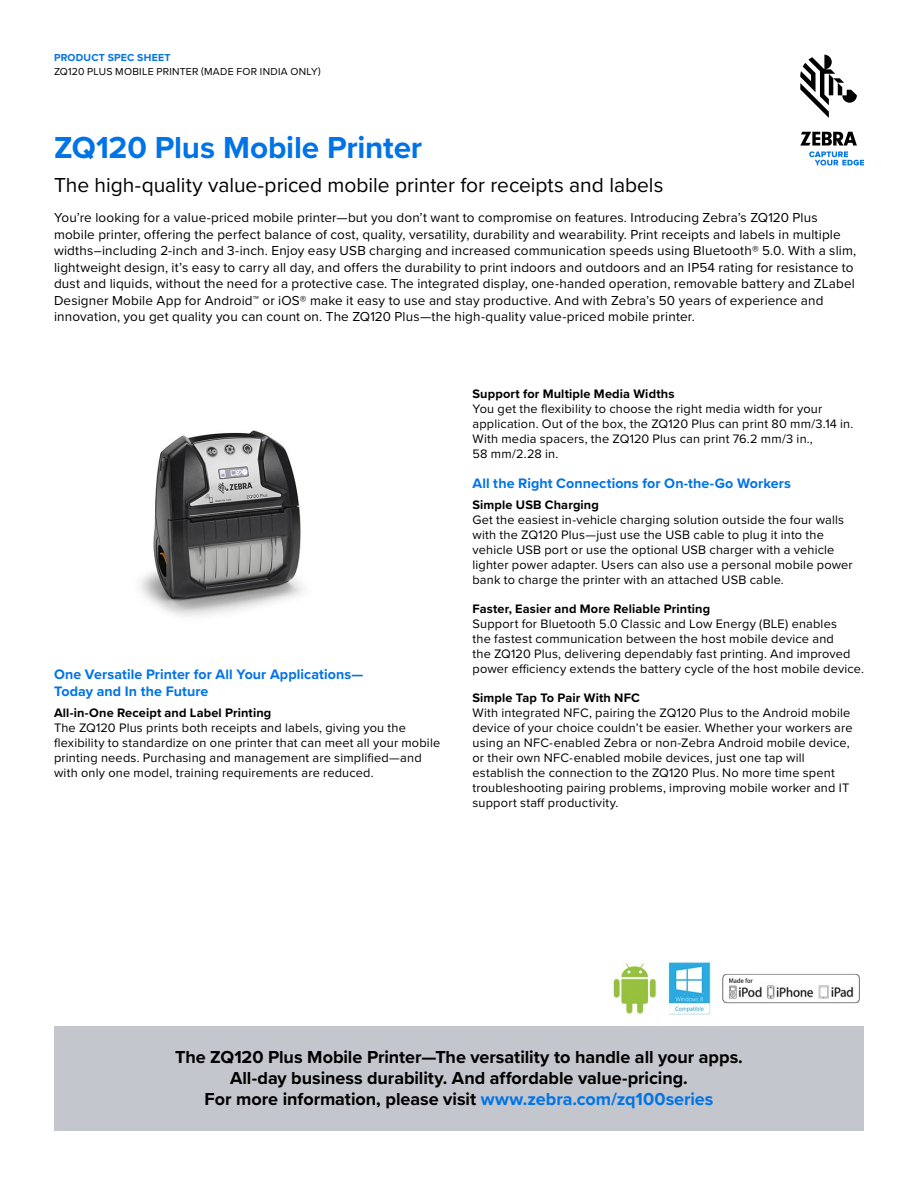
<style>
.page{position:relative;width:918px;height:1188px;background:#fff}
.page>*{position:absolute;margin:0;border:0;box-sizing:border-box;transform-origin:0 0}
.t1{font:700 31.5px "Proxima Nova";letter-spacing:-.01em;color:#0073e6}
.t2{font:21px "Proxima Nova";color:#000}
.t3{font:700 18px/21px "Proxima Nova";letter-spacing:-.005em;color:#000;text-align:center}
.t4{font:700 14.25px/17.2px "Proxima Nova";letter-spacing:.005em;color:#0073e6}
.t5{font:13.5px/16.5px "Proxima Nova";letter-spacing:.01em;color:#000}
.t6{font:12.75px/15px "Proxima Nova";letter-spacing:.015em;color:#000}
.t7{font:700 12.75px "Proxima Nova";letter-spacing:.01em;color:#000}
.t8{font:10.5px "Proxima Nova";letter-spacing:.025em;color:#000}
.t9{font:700 10.5px "Proxima Nova";letter-spacing:.02em;color:#0073e6}
.s1{color:#0073e6}
</style>
<div class="page">
<div style="left:54px;top:1026px;width:810px;height:105px;background:#c3c6cc"></div>
<img style="left:140px;top:430px;width:163px;height:187px">
<img style="left:613px;top:962px;width:247px;height:53px">
<svg style="left:800px;top:55px;width:57px;height:63px"></svg>
<svg style="left:800px;top:132px;width:64px;height:33px"></svg>
<p class="t9" style="left:54px;top:50px;width:118px">PRODUCT SPEC SHEET</p>
<p class="t8" style="left:54px;top:64px;width:268px">ZQ120 PLUS MOBILE PRINTER (MADE FOR INDIA ONLY)</p>
<h1 class="t1" style="left:54px;top:124px;width:370px">ZQ120 Plus Mobile Printer</h1>
<h2 class="t2" style="left:54px;top:170px;width:611px">The high-quality value-priced mobile printer for receipts and labels</h2>
<p class="t5" style="left:54px;top:209px;width:804px">You’re looking for a value-priced mobile printer—but you don’t want to compromise on features. Introducing Zebra’s ZQ120 Plus mobile printer, offering the perfect balance of cost, quality, versatility, durability and wearability. Print receipts and labels in multiple widths–including 2-inch and 3-inch. Enjoy easy USB charging and increased communication speeds using Bluetooth® 5.0. With a slim, lightweight design, it’s easy to carry all day, and offers the durability to print indoors and outdoors and an IP54 rating for resistance to dust and liquids, without the need for a protective case. The integrated display, one-handed operation, removable battery and ZLabel Designer Mobile App for Android™ or iOS® make it easy to use and stay productive. And with Zebra’s 50 years of experience and innovation, you get quality you can count on. The ZQ120 Plus—the high-quality value-priced mobile printer.</p>
<p class="t4" style="left:54px;top:665px;width:311px">One Versatile Printer for All Your Applications—<br>Today and In the Future</p>
<p class="t7" style="left:54px;top:703px;width:219px">All-in-One Receipt and Label Printing</p>
<p class="t6" style="left:54px;top:719px;width:388px">The ZQ120 Plus prints both receipts and labels, giving you the flexibility to standardize on one printer that can meet all your mobile printing needs. Purchasing and management are simplified—and with only one model, training requirements are reduced.</p>
<p class="t7" style="left:472px;top:384px;width:204px">Support for Multiple Media Widths</p>
<p class="t6" style="left:472px;top:400px;width:383px">You get the flexibility to choose the right media width for your application. Out of the box, the ZQ120 Plus can print 80 mm/3.14 in.<br>With media spacers, the ZQ120 Plus can print 76.2 mm/3 in.,<br>58 mm/2.28 in.</p>
<p class="t4" style="left:472px;top:475px;width:320px">All the Right Connections for On-the-Go Workers</p>
<p class="t7" style="left:472px;top:495px;width:128px">Simple USB Charging</p>
<p class="t6" style="left:472px;top:511px;width:382px">Get the easiest in-vehicle charging solution outside the four walls with the ZQ120 Plus—just use the USB cable to plug it into the vehicle USB port or use the optional USB charger with a vehicle lighter power adapter. Users can also use a personal mobile power bank to charge the printer with an attached USB cable.</p>
<p class="t7" style="left:472px;top:599px;width:239px">Faster, Easier and More Reliable Printing</p>
<p class="t6" style="left:472px;top:616px;width:393px">Support for Bluetooth 5.0 Classic and Low Energy (BLE) enables<br>the fastest communication between the host mobile device and<br>the ZQ120 Plus, delivering dependably fast printing. And improved power efficiency extends the battery cycle of the host mobile device.</p>
<p class="t7" style="left:472px;top:688px;width:169px">Simple Tap To Pair With NFC</p>
<p class="t6" style="left:472px;top:705px;width:382px">With integrated NFC, pairing the ZQ120 Plus to the Android mobile device of your choice couldn’t be easier. Whether your workers are using an NFC-enabled Zebra or non-Zebra Android mobile device, or their own NFC-enabled mobile devices, just one tap will establish the connection to the ZQ120 Plus. No more time spent troubleshooting pairing problems, improving mobile worker and IT support staff productivity.</p>
<h3 class="t3" style="left:175px;top:1047px;width:569px">The ZQ120 Plus Mobile Printer—The versatility to handle all your apps.<br>All-day business durability. And affordable value-pricing.<br>For more information, please visit <span class="s1">www.zebra.com/zq100series</span></h3>
</div>
